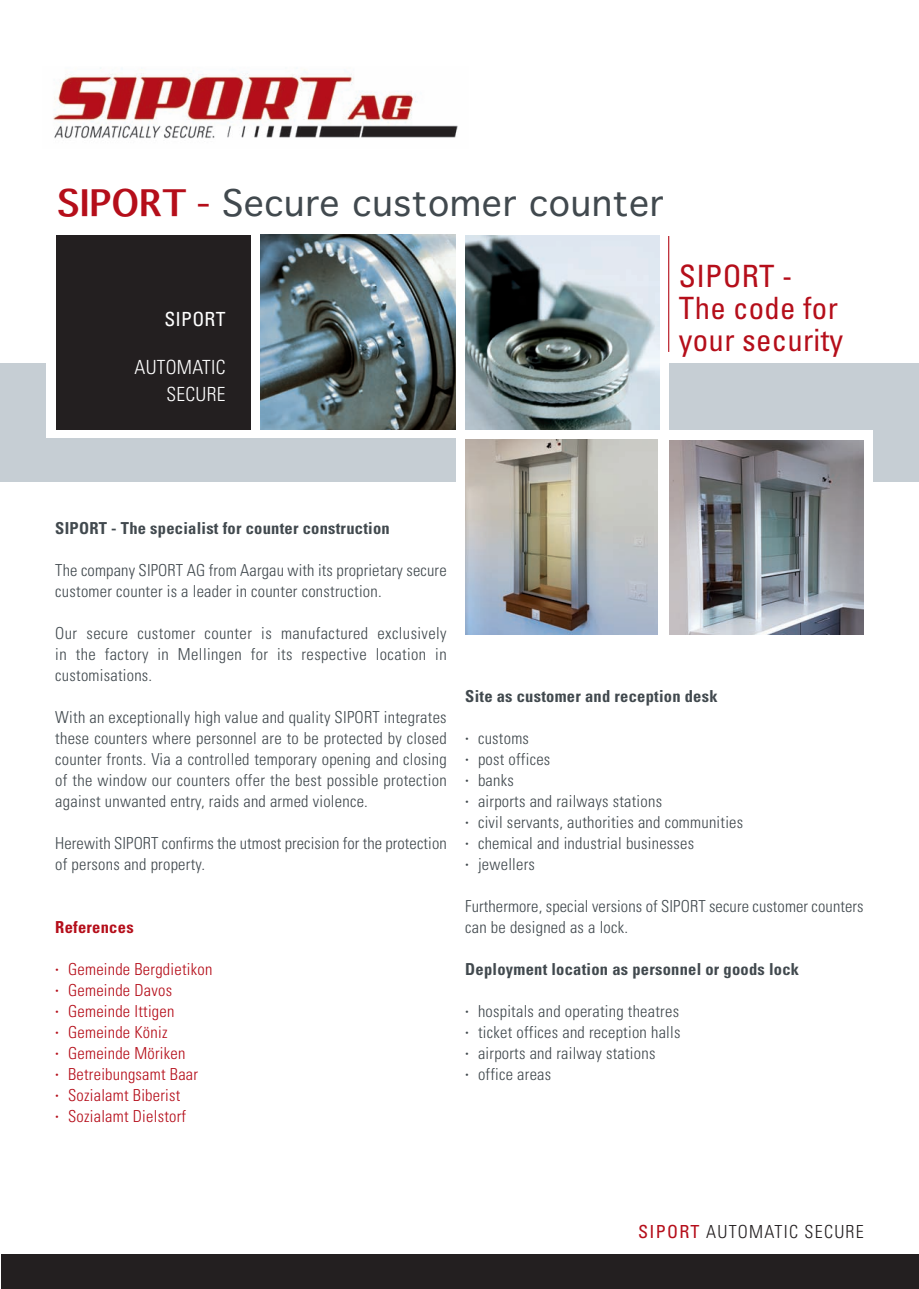
<style>
.page{position:relative;width:919px;height:1289px;background:#fff}
.page>*{position:absolute;margin:0;border:0;box-sizing:border-box;transform-origin:0 0}
.t1{font:35.1px "Thonburi";letter-spacing:.015em;color:#41494e}
.t2{font:condensed 30.75px/32.2px "Univers";letter-spacing:.01em;color:#b50e1a}
.t3{font:300 condensed 19.5px/27px "Univers";letter-spacing:.015em;color:#fff;text-align:right}
.t4{font:condensed 19.5px "Univers";letter-spacing:.015em;color:#fff}
.t5{font:300 condensed 18px "Univers";letter-spacing:.07em;color:#231f20}
.t6{font:300 condensed 16.5px/21px "Univers";letter-spacing:.015em;color:#41494e}
.t7{font:300 condensed 16.5px "Univers";letter-spacing:.015em;color:#b50e1a}
.t8{font:700 condensed 16.5px "Univers";letter-spacing:.015em;color:#41494e}
.t9{font:700 condensed 16.5px "Univers";letter-spacing:.015em;color:#b50e1a}
.s1{font-weight:700;color:#b50e1a}
.s2{color:#b50e1a}
.s3{font-weight:400;color:#b50e1a}
</style>
<div class="page">
<div style="left:1px;top:1254px;width:917px;height:34px;background:#231f20"></div>
<div style="left:0;top:363px;width:918px;height:118px;background:#c6ced4"></div>
<img style="left:53px;top:67px;width:405px;height:72px">
<div style="left:47px;top:226px;width:621px;height:212px;background:#fff"></div>
<img style="left:465px;top:235px;width:194px;height:194px">
<img style="left:261px;top:235px;width:194px;height:194px">
<div style="left:56px;top:235px;width:194px;height:194px;background:#231f20"></div>
<hr style="left:668px;top:236px;width:1px;height:116px;background:#b50e1a">
<div style="left:456px;top:430px;width:416px;height:211px;background:#fff"></div>
<img style="left:669px;top:440px;width:194px;height:194px">
<img style="left:465px;top:440px;width:192px;height:194px">
<h1 class="t1" style="left:58px;top:184px;width:607px"><span class="s1">SIPORT</span> <span class="s2">-</span> Secure customer counter</h1>
<p class="t4" style="left:164px;top:311px;width:63px">SIPORT</p>
<p class="t3" style="left:134px;top:355px;width:92px">AUTOMATIC<br>SECURE</p>
<h2 class="t2" style="left:679px;top:262px;width:166px">SIPORT -<br>The code for your security</h2>
<p class="t8" style="left:55px;top:522px;width:336px">SIPORT - The specialist for counter construction</p>
<p class="t6" style="left:55px;top:561px;width:393px">The company SIPORT AG from Aargau with its proprietary secure customer counter is a leader in counter construction.</p>
<p class="t6" style="left:55px;top:624px;width:393px;text-align:justify">Our secure customer counter is manufactured exclusively in the factory in Mellingen for its respective location in customisations.</p>
<p class="t6" style="left:55px;top:708px;width:393px;text-align:justify">With an exceptionally high value and quality SIPORT integrates these counters where personnel are to be protected by closed counter fronts. Via a controlled temporary opening and closing of the window our counters offer the best possible protection against unwanted entry, raids and armed violence.</p>
<p class="t6" style="left:55px;top:834px;width:393px">Herewith SIPORT confirms the utmost precision for the protection of persons and property.</p>
<p class="t9" style="left:55px;top:921px;width:80px">References</p>
<p class="t7" style="left:55px;top:963px;width:158px"><sup>•</sup> Gemeinde Bergdietikon</p>
<p class="t7" style="left:55px;top:984px;width:118px"><sup>•</sup> Gemeinde Davos</p>
<p class="t7" style="left:55px;top:1005px;width:121px"><sup>•</sup> Gemeinde Ittigen</p>
<p class="t7" style="left:55px;top:1026px;width:114px"><sup>•</sup> Gemeinde Köniz</p>
<p class="t7" style="left:55px;top:1047px;width:132px"><sup>•</sup> Gemeinde Möriken</p>
<p class="t7" style="left:55px;top:1068px;width:144px"><sup>•</sup> Betreibungsamt Baar</p>
<p class="t7" style="left:55px;top:1089px;width:127px"><sup>•</sup> Sozialamt Biberist</p>
<p class="t7" style="left:55px;top:1110px;width:132px"><sup>•</sup> Sozialamt Dielstorf</p>
<p class="t8" style="left:465px;top:690px;width:254px">Site as customer and reception desk</p>
<p class="t6" style="left:465px;top:729px;width:65px"><sup>•</sup> customs</p>
<p class="t6" style="left:465px;top:750px;width:87px"><sup>•</sup> post offices</p>
<p class="t6" style="left:465px;top:771px;width:50px"><sup>•</sup> banks</p>
<p class="t6" style="left:465px;top:792px;width:198px"><sup>•</sup> airports and railways stations</p>
<p class="t6" style="left:465px;top:813px;width:279px"><sup>•</sup> civil servants, authorities and communities</p>
<p class="t6" style="left:465px;top:834px;width:230px"><sup>•</sup> chemical and industrial businesses</p>
<p class="t6" style="left:465px;top:855px;width:71px"><sup>•</sup> jewellers</p>
<p class="t6" style="left:465px;top:897px;width:400px">Furthermore, special versions of SIPORT secure customer counters can be designed as a lock.</p>
<p class="t8" style="left:465px;top:963px;width:335px">Deployment location as personnel or goods lock</p>
<p class="t6" style="left:465px;top:1002px;width:215px"><sup>•</sup> hospitals and operating theatres</p>
<p class="t6" style="left:465px;top:1023px;width:217px"><sup>•</sup> ticket offices and reception halls</p>
<p class="t6" style="left:465px;top:1044px;width:192px"><sup>•</sup> airports and railway stations</p>
<p class="t6" style="left:465px;top:1065px;width:88px"><sup>•</sup> office areas</p>
<p class="t5" style="left:638px;top:1225px;width:227px"><span class="s3">SIPORT</span> AUTOMATIC SECURE</p>
</div>
